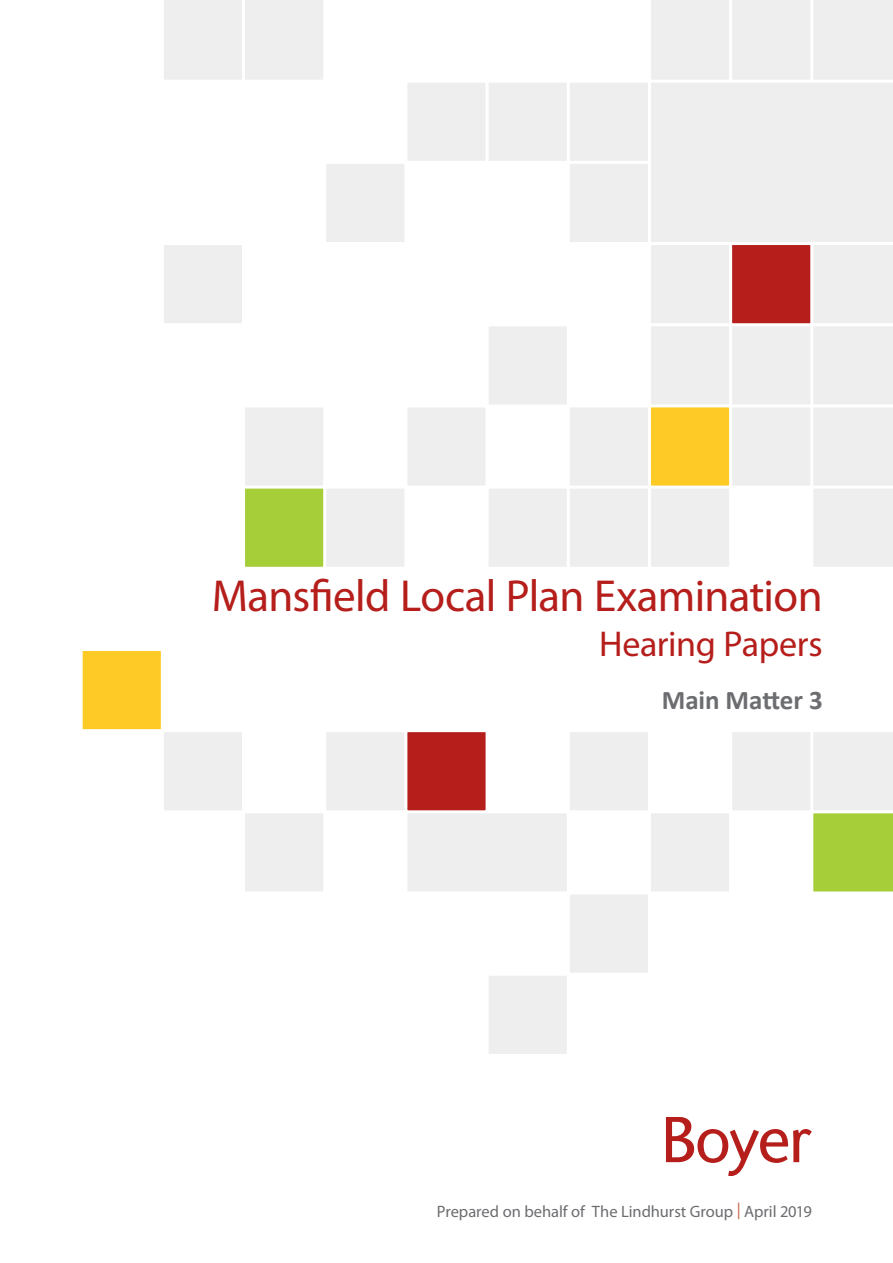
<style>
.page{position:relative;width:893px;height:1263px;background:#fff}
.page>*{position:absolute;margin:0;border:0;box-sizing:border-box;transform-origin:0 0}
.A4_Cover_Document_He{font:45px "Myriad Pro";letter-spacing:-.015em;color:#b51e1b}
.A4_Cover_Document_He-2{font:36px "Myriad Pro";letter-spacing:-.01em;color:#b51e1b}
.A4_Cover_Project_Nam{font:700 27px "Calibri";letter-spacing:-.005em;color:#6c6d70}
.A4_Cover_Source_and{font:16.5px "Myriad Pro";letter-spacing:-.005em;color:#6c6d70}
.s1{color:#c96249}
</style>
<div class="page">
<div style="left:162px;top:244px;width:82px;height:81px;background:#eeeeef;border:2px solid #fff"></div>
<div style="left:325px;top:162px;width:81px;height:82px;background:#eeeeef;border:2px solid #fff"></div>
<div style="left:325px;top:487px;width:81px;height:81px;background:#eeeeef;border:2px solid #fff"></div>
<div style="left:487px;top:325px;width:81px;height:81px;background:#eeeeef;border:2px solid #fff"></div>
<div style="left:487px;top:487px;width:81px;height:81px;background:#eeeeef;border:2px solid #fff"></div>
<div style="left:487px;top:81px;width:81px;height:81px;background:#eeeeef;border:2px solid #fff"></div>
<div style="left:164px;top:0;width:159px;height:80px;background:#eeeeef"></div>
<div style="left:244px;top:487px;width:81px;height:81px;background:#a6ce39;border:2px solid #fff"></div>
<div style="left:244px;top:406px;width:81px;height:81px;background:#eeeeef;border:2px solid #fff"></div>
<div style="left:406px;top:81px;width:81px;height:81px;background:#eeeeef;border:2px solid #fff"></div>
<div style="left:406px;top:406px;width:81px;height:81px;background:#eeeeef;border:2px solid #fff"></div>
<div style="left:568px;top:162px;width:81px;height:82px;background:#eeeeef;border:2px solid #fff"></div>
<div style="left:568px;top:487px;width:81px;height:81px;background:#eeeeef;border:2px solid #fff"></div>
<div style="left:568px;top:81px;width:81px;height:81px;background:#eeeeef;border:2px solid #fff"></div>
<div style="left:568px;top:406px;width:81px;height:81px;background:#eeeeef;border:2px solid #fff"></div>
<div style="left:162px;top:731px;width:82px;height:81px;background:#eeeeef;border:2px solid #fff"></div>
<div style="left:325px;top:731px;width:81px;height:81px;background:#eeeeef;border:2px solid #fff"></div>
<div style="left:487px;top:974px;width:81px;height:81px;background:#eeeeef;border:2px solid #fff"></div>
<div style="left:649px;top:812px;width:82px;height:81px;background:#eeeeef;border:2px solid #fff"></div>
<div style="left:81px;top:649px;width:81px;height:82px;background:#fecb26;border:2px solid #fff"></div>
<div style="left:244px;top:812px;width:81px;height:81px;background:#eeeeef;border:2px solid #fff"></div>
<div style="left:406px;top:731px;width:81px;height:81px;background:#b51e1b;border:2px solid #fff"></div>
<div style="left:405px;top:811px;width:162px;height:80px;background:#eeeeef"></div>
<div style="left:568px;top:893px;width:81px;height:81px;background:#eeeeef;border:2px solid #fff"></div>
<div style="left:731px;top:731px;width:81px;height:81px;background:#eeeeef;border:2px solid #fff"></div>
<div style="left:568px;top:731px;width:81px;height:81px;background:#eeeeef;border:2px solid #fff"></div>
<svg style="left:813px;top:732px;width:80px;height:160px;background:#cbde96"></svg>
<svg style="left:666px;top:1117px;width:146px;height:59px"></svg>
<svg style="left:651px;top:0;width:242px;height:567px;background:#ede4de"></svg>
<p class="A4_Cover_Document_He" style="left:212px;top:568px;width:612px">Mansfield Local Plan Examination</p>
<p class="A4_Cover_Document_He-2" style="left:599px;top:622px;width:225px">Hearing Papers</p>
<p class="A4_Cover_Project_Nam" style="left:662px;top:681px;width:162px">Main Matter 3</p>
<p class="A4_Cover_Source_and" style="left:437px;top:1201px;width:376px">Prepared on behalf of The Lindhurst Group <span class="s1">|</span> April 2019</p>
</div>
